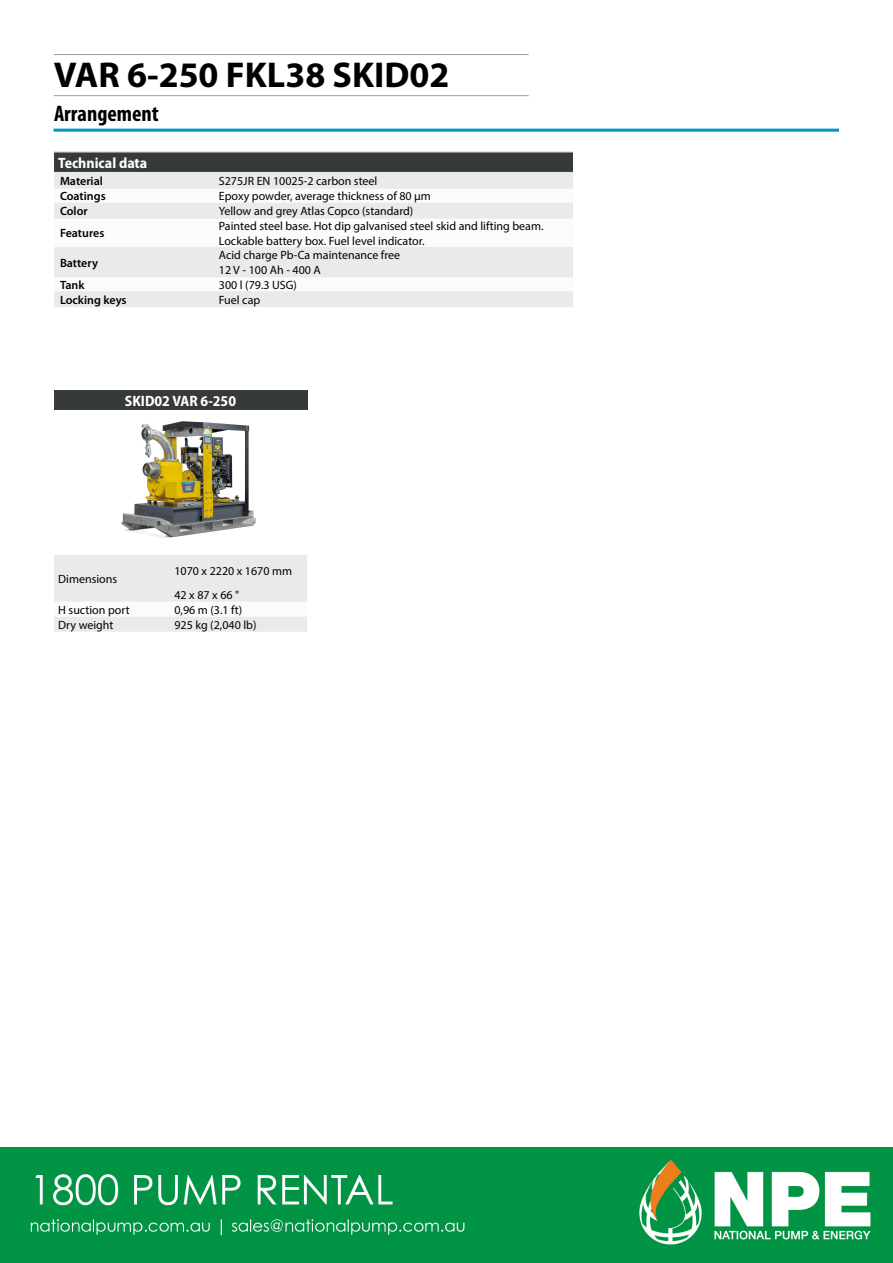
<style>
.page{position:relative;width:893px;height:1263px;background:#fff}
.page>*{position:absolute;margin:0;border:0;box-sizing:border-box;transform-origin:0 0}
.t1{font:700 36px "Myriad Pro";color:#000}
.t2{font:700 condensed 22.5px "Myriad Pro";color:#000}
.t3{font:700 semi-condensed 15px "Myriad Pro";color:#fff}
.t4{font:12px/14.4px "Myriad Pro";color:#000}
.t5{font:600 12px "Myriad Pro";color:#000}
</style>
<div class="page">
<svg style="left:54px;top:153px;width:519px;height:35px;background:#858888"></svg>
<svg style="left:54px;top:204px;width:519px;height:102px;fill:#e9ebea"></svg>
<hr style="left:54px;top:152px;width:159px;height:1px;background:#9d9d9c">
<hr style="left:213px;top:152px;width:360px;height:1px;background:#9d9d9c">
<hr style="left:54px;top:172px;width:159px;height:1px;background:#e9ebea">
<hr style="left:213px;top:172px;width:360px;height:1px;background:#e9ebea">
<hr style="left:54px;top:188px;width:159px;height:1px;background:#e9ebea">
<hr style="left:213px;top:188px;width:360px;height:1px;background:#e9ebea">
<hr style="left:54px;top:203px;width:159px;height:1px;background:#e9ebea">
<hr style="left:213px;top:203px;width:360px;height:1px;background:#e9ebea">
<hr style="left:54px;top:218px;width:159px;height:1px;background:#e9ebea">
<hr style="left:213px;top:218px;width:360px;height:1px;background:#e9ebea">
<hr style="left:54px;top:247px;width:159px;height:1px;background:#e9ebea">
<hr style="left:213px;top:247px;width:360px;height:1px;background:#e9ebea">
<hr style="left:54px;top:277px;width:159px;height:1px;background:#e9ebea">
<hr style="left:213px;top:277px;width:360px;height:1px;background:#e9ebea">
<hr style="left:54px;top:292px;width:159px;height:1px;background:#e9ebea">
<hr style="left:213px;top:292px;width:360px;height:1px;background:#e9ebea">
<hr style="left:54px;top:306px;width:159px;height:1px;background:#e9ebea">
<hr style="left:213px;top:306px;width:360px;height:1px;background:#e9ebea">
<div style="left:54px;top:391px;width:253px;height:19px;background:#373a3b"></div>
<svg style="left:54px;top:555px;width:253px;height:77px"></svg>
<hr style="left:54px;top:95px;width:475px;height:1px;background:#9d9d9c">
<hr style="left:54px;top:54px;width:475px;height:1px;background:#9d9d9c">
<hr style="left:53px;top:129px;width:786px;height:3px;background:#0097c4">
<img style="left:121px;top:421px;width:135px;height:117px">
<img style="left:0;top:1147px;width:893px;height:115px">
<h1 class="t1" style="left:54px;top:55px;width:397px">VAR 6-250 FKL38 SKID02</h1>
<h2 class="t2" style="left:54px;top:101px;width:106px">Arrangement</h2>
<p class="t3" style="left:58px;top:155px;width:91px">Technical data</p>
<p class="t5" style="left:60px;top:174px;width:44px">Material</p>
<p class="t4" style="left:219px;top:173px;width:160px">S275JR EN 10025-2 carbon steel</p>
<p class="t5" style="left:60px;top:190px;width:47px">Coatings</p>
<p class="t4" style="left:219px;top:189px;width:213px">Epoxy powder, average thickness of 80 µm</p>
<p class="t5" style="left:60px;top:204px;width:29px">Color</p>
<p class="t4" style="left:219px;top:204px;width:196px">Yellow and grey Atlas Copco (standard)</p>
<p class="t5" style="left:60px;top:227px;width:46px">Features</p>
<p class="t4" style="left:219px;top:219px;width:326px">Painted steel base. Hot dip galvanised steel skid and lifting beam.<br>Lockable battery box. Fuel level indicator.</p>
<p class="t5" style="left:60px;top:256px;width:40px">Battery</p>
<p class="t4" style="left:219px;top:248px;width:183px">Acid charge Pb-Ca maintenance free<br>12 V - 100 Ah - 400 A</p>
<p class="t5" style="left:60px;top:278px;width:26px">Tank</p>
<p class="t4" style="left:219px;top:277px;width:80px">300 l (79.3 USG)</p>
<p class="t5" style="left:60px;top:293px;width:68px">Locking keys</p>
<p class="t4" style="left:219px;top:292px;width:43px">Fuel cap</p>
<p class="t3" style="left:125px;top:392px;width:113px">SKID02 VAR 6-250</p>
<p class="t4" style="left:58px;top:571px;width:61px">Dimensions</p>
<p class="t4" style="left:174px;top:559px;width:119px;line-height:23.4px">1070 x 2220 x 1670 mm<br>42 x 87 x 66 "</p>
<p class="t4" style="left:58px;top:602px;width:73px">H suction port</p>
<p class="t4" style="left:174px;top:602px;width:69px">0,96 m (3.1 ft)</p>
<p class="t4" style="left:58px;top:617px;width:57px">Dry weight</p>
<p class="t4" style="left:174px;top:617px;width:84px">925 kg (2,040 lb)</p>
</div>
